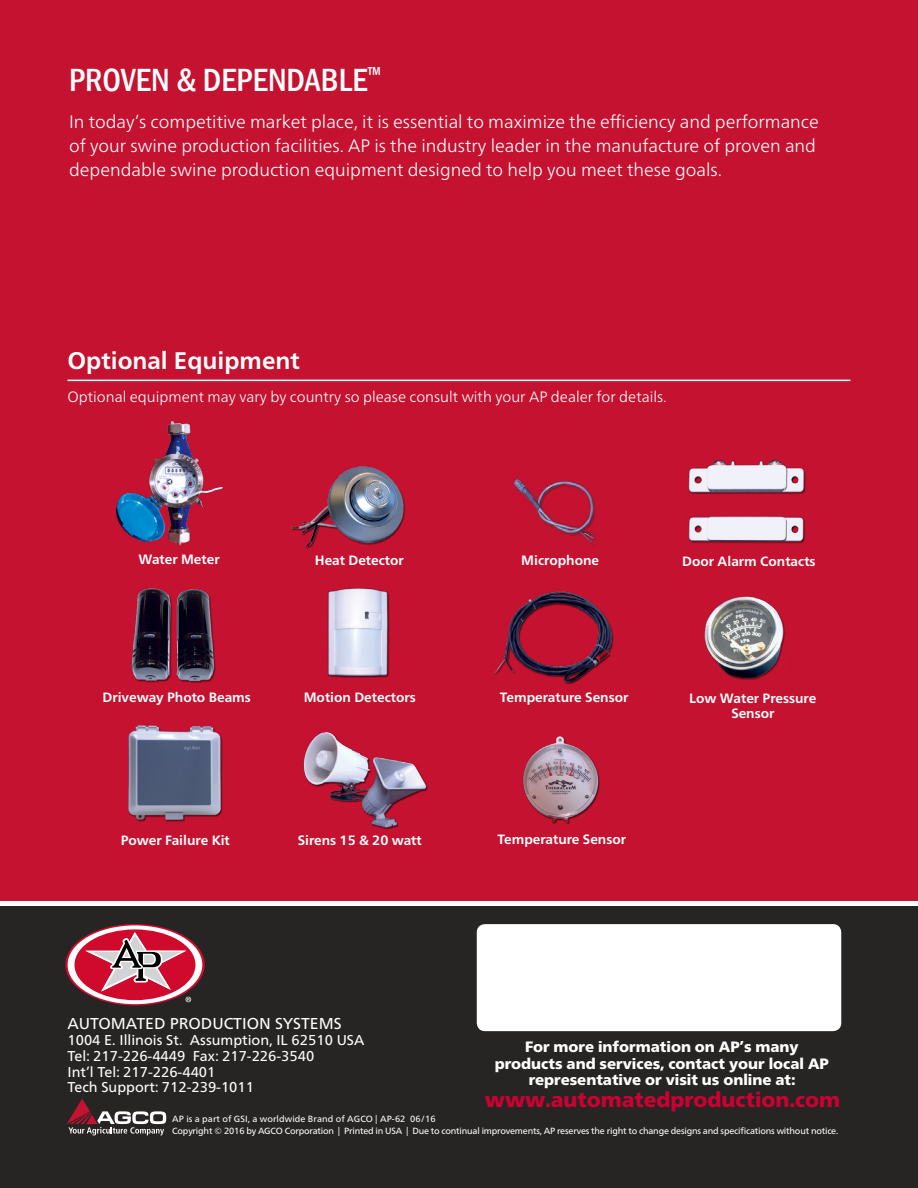
<style>
.page{position:relative;width:918px;height:1188px;background:#fff}
.page>*{position:absolute;margin:0;border:0;box-sizing:border-box;transform-origin:0 0}
.t1{font:500 condensed 33px "Franklin Gothic";color:#fff}
.t2{font:700 24px "Frutiger Neue LTW1 G";color:#fff}
.t3{font:900 21px "Eras IT Cby BT";color:#c03}
.t4{font:900 21px "Frutiger Neue LTW1 G";color:#c03}
.t5{font:300 18px/24px "Frutiger Neue LTW1 G";color:#fff}
.t6{font:700 15.75px "Eras ITC";color:#fff}
.t7{font:15.75px "Frutiger Neue LTW1 G";color:#fff}
.t8{font:700 15px/16.5px "Eras ITC";color:#fff;text-align:center}
.t9{font:900 15px/16.5px "Frutiger Neue LTW1 G";color:#fff;text-align:center}
.t10{font:300 15px "Frutiger Neue LTW1 G";color:#fff}
.t11{font:500 14.25px/15.8px "Eras ITC";color:#fff}
.t12{font:14.25px/15.8px "Frutiger Neue LTW1 G";color:#fff}
.t13{font:700 13.5px/15px "Frutiger Neue LTW1 G";color:#fff;text-align:center}
.t14{font:9px/12px "Frutiger Neue LTW1 G";letter-spacing:-.02em;color:#fff}
</style>
<div class="page">
<div style="left:0;top:0;width:918px;height:901px;background:#c41230"></div>
<div style="left:0;top:906px;width:918px;height:282px;background:#272524"></div>
<img style="left:115px;top:421px;width:691px;height:409px">
<div style="left:477px;top:924px;width:364px;height:107px;background:#fff;border-radius:8px"></div>
<svg style="left:65px;top:924px;width:140px;height:82px"></svg>
<div style="left:68px;top:925px;width:134px;height:79px;background:#fff;border-radius:50%"></div>
<div style="left:74px;top:929px;width:121px;height:71px;background:#d00a2c;border-radius:50%"></div>
<svg style="left:85px;top:931px;width:105px;height:60px"></svg>
<svg style="left:186px;top:997px;width:6px;height:5px"></svg>
<svg style="left:67px;top:1099px;width:99px;height:36px"></svg>
<hr style="left:68px;top:380px;width:782px;height:1px;background:#fff">
<h1 class="t1" style="left:69px;top:58px;width:314px">PROVEN &amp; DEPENDABLE<sup>™</sup></h1>
<p class="t5" style="left:69px;top:110px;width:751px">In today’s competitive market place, it is essential to maximize the efficiency and performance of your swine production facilities. AP is the industry leader in the manufacture of proven and dependable swine production equipment designed to help you meet these goals.</p>
<h2 class="t2" style="left:68px;top:346px;width:234px">Optional Equipment</h2>
<p class="t10" style="left:68px;top:388px;width:601px">Optional equipment may vary by country so please consult with your AP dealer for details.</p>
<p class="t13" style="left:138px;top:552px;width:83px">Water Meter</p>
<p class="t13" style="left:315px;top:553px;width:91px">Heat Detector</p>
<p class="t13" style="left:521px;top:553px;width:79px">Microphone</p>
<p class="t13" style="left:682px;top:554px;width:135px">Door Alarm Contacts</p>
<p class="t13" style="left:102px;top:690px;width:150px">Driveway Photo Beams</p>
<p class="t13" style="left:304px;top:690px;width:114px">Motion Detectors</p>
<p class="t13" style="left:500px;top:690px;width:130px">Temperature Sensor</p>
<p class="t13" style="left:121px;top:833px;width:110px">Power Failure Kit</p>
<p class="t13" style="left:298px;top:833px;width:125px">Sirens 15 &amp; 20 watt</p>
<p class="t13" style="left:498px;top:832px;width:130px">Temperature Sensor</p>
<p class="t13" style="left:689px;top:691px;width:129px">Low Water Pressure<br>Sensor</p>
<p class="t6" style="left:69px;top:1009px;width:302px">AUTOMATED PRODUCTION SYSTEMS</p>
<p class="t11" style="left:69px;top:1026px;width:287px">1004 E. Illinois St. Assumption, IL 62510 USA Tel: 217-226-4449 Fax: 217-226-3540<br>Int’l Tel: 217-226-4401<br>Tech Support: 712-239-1011</p>
<p class="t8" style="left:506px;top:1037px;width:334px">For more information on AP’s many products and services, contact your local AP representative or visit us online at:</p>
<p class="t3" style="left:494px;top:1086px;width:360px">www.automatedproduction.com</p>
<p class="t7" style="left:68px;top:1015px;width:276px">AUTOMATED PRODUCTION SYSTEMS</p>
<p class="t12" style="left:68px;top:1032px;width:298px">1004 E. Illinois St. Assumption, IL 62510 USA Tel: 217-226-4449 Fax: 217-226-3540<br>Int’l Tel: 217-226-4401<br>Tech Support: 712-239-1011</p>
<p class="t9" style="left:495px;top:1039px;width:335px">For more information on AP’s many products and services, contact your local AP representative or visit us online at:</p>
<p class="t4" style="left:485px;top:1087px;width:357px">www.automatedproduction.com</p>
<p class="t14" style="left:172px;top:1113px;width:668px">AP is a part of GSI, a worldwide Brand of AGCO | AP-62 06/16<br>Copyright © 2016 by AGCO Corporation | Printed in USA | Due to continual improvements, AP reserves the right to change designs and specifications without notice.</p>
</div>
